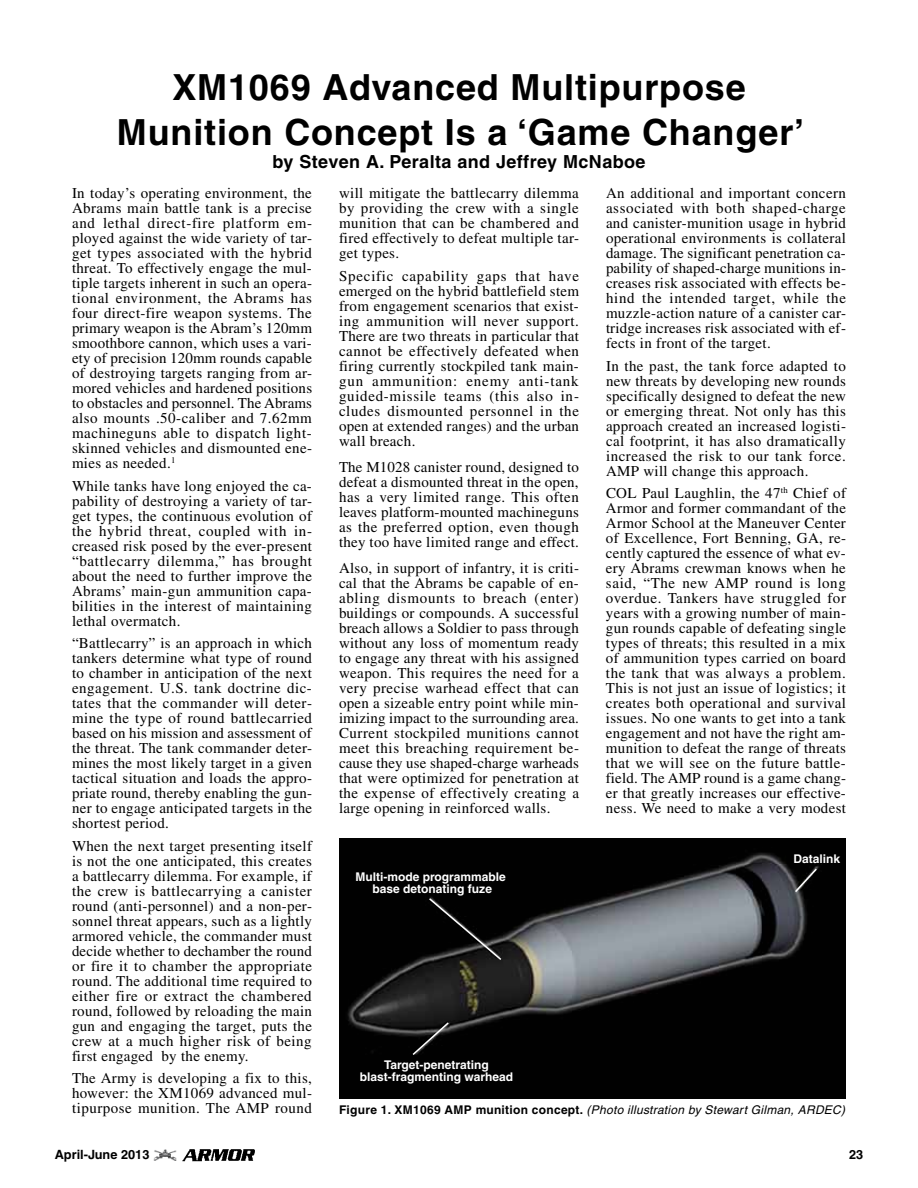
<style>
.page{position:relative;width:918px;height:1188px;background:#fff}
.page>*{position:absolute;margin:0;border:0;box-sizing:border-box;transform-origin:0 0}
.t1{font:700 36px/45px "Helvetica";letter-spacing:.025em;color:#000;text-align:center}
.t2{font:700 18px "Helvetica";letter-spacing:.025em;color:#000}
.t3{font:15px/15px "Times";letter-spacing:.02em;color:#000;text-align:justify}
.t4{font:700 12.75px "Helvetica";color:#000}
.t5{font:700 12px/12px "Helvetica";color:#fff;text-align:center}
.t6{font:italic 12px "Helvetica";letter-spacing:.025em;color:#000}
.s1{font-weight:700;font-style:normal}
</style>
<div class="page">
<img style="left:182px;top:1149px;width:73px;height:12px">
<img style="left:154px;top:1150px;width:23px;height:10px">
<img style="left:339px;top:838px;width:507px;height:261px">
<svg style="left:427px;top:897px;width:76px;height:65px;background:#131313"></svg>
<svg style="left:411px;top:1021px;width:39px;height:36px"></svg>
<svg style="left:793px;top:867px;width:25px;height:27px"></svg>
<h1 class="t1" style="left:117px;top:64px;width:689px">XM1069 Advanced Multipurpose<br>Munition Concept Is a ‘Game Changer’</h1>
<p class="t2" style="left:273px;top:151px;width:375px">by Steven A. Peralta and Jeffrey McNaboe</p>
<p class="t3" style="left:339px;top:185px;width:241px">will mitigate the battlecarry dilemma by providing the crew with a single munition that can be chambered and fired effectively to defeat multiple tar&shy;get types.</p>
<p class="t3" style="left:339px;top:268px;width:242px">Specific capability gaps that have emerged on the hybrid battlefield stem from engagement scenarios that exist&shy;ing ammunition will never support.<br>There are two threats in particular that cannot be effectively defeated when firing currently stockpiled tank main&shy;gun ammunition: enemy anti-tank guided-missile teams (this also in&shy;cludes dismounted personnel in the open at extended ranges) and the urban wall breach.</p>
<p class="t3" style="left:339px;top:459px;width:242px">The M1028 canister round, designed to defeat a dismounted threat in the open, has a very limited range. This often leaves platform-mounted machineguns as the preferred option, even though they too have limited range and effect.</p>
<p class="t3" style="left:339px;top:560px;width:242px">Also, in support of infantry, it is criti&shy;cal that the Abrams be capable of en&shy;abling dismounts to breach (enter) buildings or compounds. A successful breach allows a Soldier to pass through without any loss of momentum ready to engage any threat with his assigned weapon. This requires the need for a very precise warhead effect that can open a sizeable entry point while min&shy;imizing impact to the surrounding area.<br>Current stockpiled munitions cannot meet this breaching requirement be&shy;cause they use shaped-charge warheads that were optimized for penetration at the expense of effectively creating a large opening in reinforced walls.</p>
<p class="t3" style="left:72px;top:185px;width:242px">In today’s operating environment, the Abrams main battle tank is a precise and lethal direct-fire platform em&shy;ployed against the wide variety of tar&shy;get types associated with the hybrid threat. To effectively engage the mul&shy;tiple targets inherent in such an opera&shy;tional environment, the Abrams has four direct-fire weapon systems. The primary weapon is the Abram’s 120mm smoothbore cannon, which uses a vari&shy;ety of precision 120mm rounds capable of destroying targets ranging from ar&shy;mored vehicles and hardened positions to obstacles and personnel. The Abrams also mounts .50-caliber and 7.62mm machineguns able to dispatch light&shy;skinned vehicles and dismounted ene&shy;mies as needed.<sup>1</sup></p>
<p class="t3" style="left:72px;top:478px;width:242px">While tanks have long enjoyed the ca&shy;pability of destroying a variety of tar&shy;get types, the continuous evolution of the hybrid threat, coupled with in&shy;creased risk posed by the ever-present “battlecarry dilemma,” has brought about the need to further improve the Abrams’ main-gun ammunition capa&shy;bilities in the interest of maintaining lethal overmatch.</p>
<p class="t3" style="left:72px;top:635px;width:242px">“Battlecarry” is an approach in which tankers determine what type of round to chamber in anticipation of the next engagement. U.S. tank doctrine dic&shy;tates that the commander will deter&shy;mine the type of round battlecarried based on his mission and assessment of the threat. The tank commander deter&shy;mines the most likely target in a given tactical situation and loads the appro&shy;priate round, thereby enabling the gun&shy;ner to engage anticipated targets in the shortest period.</p>
<p class="t3" style="left:72px;top:838px;width:242px">When the next target presenting itself is not the one anticipated, this creates a battlecarry dilemma. For example, if the crew is battlecarrying a canister round (anti-personnel) and a non-per&shy;sonnel threat appears, such as a lightly armored vehicle, the commander must decide whether to dechamber the round or fire it to chamber the appropriate round. The additional time required to either fire or extract the chambered round, followed by reloading the main gun and engaging the target, puts the crew at a much higher risk of being first engaged by the enemy.</p>
<p class="t3" style="left:72px;top:1070px;width:242px">The Army is developing a fix to this, however: the XM1069 advanced mul&shy;tipurpose munition. The AMP round</p>
<p class="t3" style="left:606px;top:185px;width:242px">An additional and important concern associated with both shaped-charge and canister-munition usage in hybrid operational environments is collateral damage. The significant penetration ca&shy;pability of shaped-charge munitions in&shy;creases risk associated with effects be&shy;hind the intended target, while the muzzle-action nature of a canister car&shy;tridge increases risk associated with ef&shy;fects in front of the target.</p>
<p class="t3" style="left:606px;top:358px;width:242px">In the past, the tank force adapted to new threats by developing new rounds specifically designed to defeat the new or emerging threat. Not only has this approach created an increased logisti&shy;cal footprint, it has also dramatically increased the risk to our tank force.<br>AMP will change this approach.</p>
<p class="t3" style="left:606px;top:485px;width:242px">COL Paul Laughlin, the 47<sup>th</sup> Chief of Armor and former commandant of the Armor School at the Maneuver Center of Excellence, Fort Benning, GA, re&shy;cently captured the essence of what ev&shy;ery Abrams crewman knows when he said, “The new AMP round is long overdue. Tankers have struggled for years with a growing number of main&shy;gun rounds capable of defeating single types of threats; this resulted in a mix of ammunition types carried on board the tank that was always a problem.<br>This is not just an issue of logistics; it creates both operational and survival issues. No one wants to get into a tank engagement and not have the right am&shy;munition to defeat the range of threats that we will see on the future battle&shy;field. The AMP round is a game chang&shy;er that greatly increases our effective&shy;ness. We need to make a very modest</p>
<p class="t5" style="left:793px;top:853px;width:48px">Datalink</p>
<p class="t5" style="left:355px;top:871px;width:152px">Multi-mode programmable base detonating fuze</p>
<p class="t5" style="left:360px;top:1059px;width:155px">Target-penetrating blast-fragmenting warhead</p>
<p class="t6" style="left:339px;top:1103px;width:508px"><span class="s1">Figure 1. XM1069 AMP munition concept.</span> (Photo illustration by Stewart Gilman, ARDEC)</p>
<p class="t4" style="left:55px;top:1147px;width:96px">April-June 2013</p>
<p class="t4" style="left:849px;top:1147px;width:16px">23</p>
</div>
